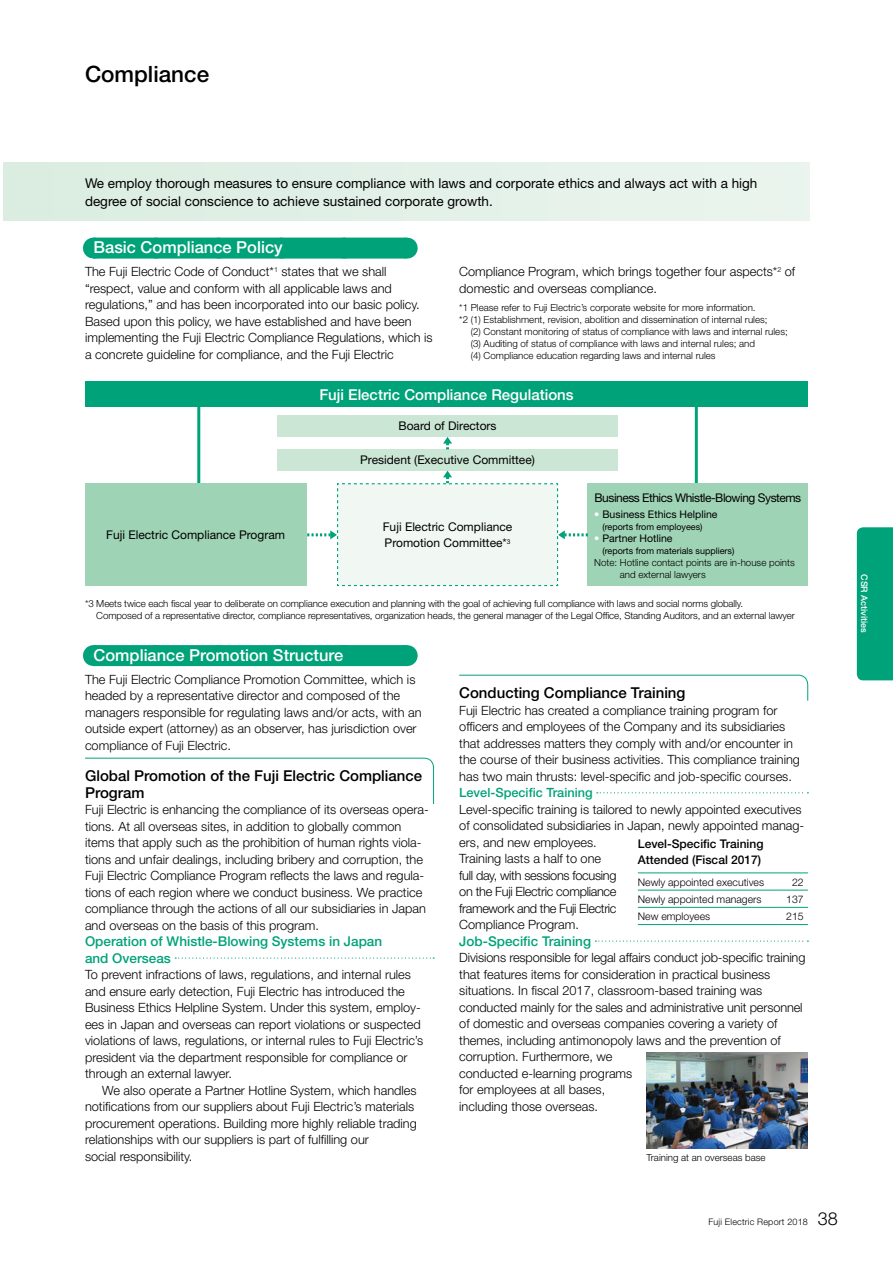
<style>
.page{position:relative;width:893px;height:1263px;background:#fff}
.page>*{position:absolute;margin:0;border:0;box-sizing:border-box;transform-origin:0 0}
.FE17J_タイトル{font:500 22.5px "Helvetica Neue LT Std";color:#000}
.FE18J_見出しgreen囲み_2談{font:500 16.5px "Helvetica Neue LT Std";color:#fff}
.FE18J_見出しgreen囲み_1段{font:500 16.5px "Helvetica Neue LT Std";color:#fff}
.FE16J_小見出し_10pt{font:500 15px/16.5px "Helvetica Neue LT Std";color:#000}
.t1{font:500 15px "Helvetica Neue LT Std";color:#fff}
.FE16J_リード{font:13.5px/18px "Helvetica Neue LT Std";color:#000}
.FE16J_小見出し9pt{font:500 13.5px/16.5px "Helvetica Neue LT Std";color:#00a279}
.FE16J_本文_9_15{font:300 12.75px/16.5px "Helvetica Neue LT Std";color:#000}
.FE16J_本文_9_15-2{font:500 12.75px "Helvetica Neue LT Std";color:#00a279}
.t2{font:12px/16.5px "Helvetica Neue LT Std";color:#000}
.FE16J_チャートタイトル{font:500 12px/16.5px "Helvetica Neue LT Std";color:#000}
.t3{font:12px "Helvetica Neue LT Std";letter-spacing:-.04em;color:#000}
._03-本文{font:300 10.5px "Helvetica Neue LT Std";color:#000}
.t4{font:10.5px "Helvetica Neue LT Std";color:#000}
.FE16J_脚注{font:300 9.75px/12px "Helvetica Neue LT Std";color:#000}
._04-キャプション{font:300 9.75px "Helvetica Neue LT Std";color:#000}
.t5{font:9px "Helvetica Neue LT Std";color:#000}
.t6{font:300 9px "Helvetica Neue LT Std";letter-spacing:.02em;color:#000}
.t7{font:500 9px "Helvetica Neue LT Std";color:#fff}
.s1{color:#fff}
.s2{font-size:18px}
</style>
<div class="page">
<hr style="left:197px;top:404px;width:3px;height:87px;background:#00a279">
<hr style="left:695px;top:404px;width:3px;height:87px;background:#00a279">
<div style="left:93px;top:645px;width:313px;height:21px;background:#00a279"></div>
<svg style="left:158px;top:645px;width:217px;height:1px"></svg>
<svg style="left:406px;top:645px;width:1px;height:21px"></svg>
<svg style="left:175px;top:957px;width:259px;height:2px"></svg>
<svg style="left:85px;top:758px;width:349px;height:46px"></svg>
<svg style="left:597px;top:792px;width:211px;height:1px"></svg>
<svg style="left:595px;top:940px;width:213px;height:2px"></svg>
<svg style="left:459px;top:675px;width:349px;height:26px"></svg>
<img style="left:646px;top:1052px;width:162px;height:96px">
<div style="left:85px;top:381px;width:723px;height:26px;background:#00a279"></div>
<div style="left:85px;top:483px;width:221px;height:103px;background:#9fd3b5"></div>
<div style="left:588px;top:483px;width:220px;height:103px;background:#9fd3b5"></div>
<div style="left:277px;top:415px;width:341px;height:22px;background:#cbe6d5"></div>
<div style="left:277px;top:449px;width:341px;height:22px;background:#cbe6d5"></div>
<svg style="left:443px;top:437px;width:9px;height:12px"></svg>
<svg style="left:307px;top:471px;width:281px;height:116px"></svg>
<div style="left:93px;top:238px;width:313px;height:21px;background:#00a279"></div>
<svg style="left:156px;top:258px;width:219px;height:1px"></svg>
<svg style="left:406px;top:238px;width:1px;height:21px"></svg>
<hr style="left:638px;top:873px;width:140px;height:1px;background:#00a279">
<hr style="left:778px;top:873px;width:30px;height:1px;background:#00a279">
<hr style="left:638px;top:890px;width:140px;height:1px;background:#00a279">
<hr style="left:778px;top:890px;width:30px;height:1px;background:#00a279">
<hr style="left:638px;top:907px;width:140px;height:1px;background:#00a279">
<hr style="left:778px;top:907px;width:30px;height:1px;background:#00a279">
<hr style="left:638px;top:924px;width:140px;height:1px;background:#00a279">
<hr style="left:778px;top:924px;width:30px;height:1px;background:#00a279">
<div style="left:0;top:162px;width:809px;height:59px;background:#e3f1e7"></div>
<div style="left:857px;top:527px;width:36px;height:153px;background:#00a279"></div>
<hr style="left:0;top:0;width:2px;height:1263px;background:#fff">
<p class="FE17J_タイトル" style="left:85px;top:61px;width:126px">Compliance</p>
<p class="FE16J_リード" style="left:85px;top:174px;width:674px">We employ thorough measures to ensure compliance with laws and corporate ethics and always act with a high degree of social conscience to achieve sustained corporate growth.</p>
<p class="FE18J_見出しgreen囲み_1段" style="left:94px;top:238px;width:191px">Basic Compliance Policy</p>
<p class="FE16J_本文_9_15" style="left:85px;top:263px;width:349px">The Fuji Electric Code of Conduct*<sup>1</sup> states that we shall “respect, value and conform with all applicable laws and regulations,” and has been incorporated into our basic policy.<br>Based upon this policy, we have established and have been implementing the Fuji Electric Compliance Regulations, which is a concrete guideline for compliance, and the Fuji Electric</p>
<p class="FE16J_本文_9_15" style="left:459px;top:263px;width:337px">Compliance Program, which brings together four aspects*<sup>2</sup> of domestic and overseas compliance.</p>
<p class="FE16J_脚注" style="left:459px;top:301px;width:298px">*1 Please refer to Fuji Electric’s corporate website for more information.</p>
<p class="FE16J_脚注" style="left:471px;top:313px;width:318px;text-indent:-12px">*2 (1) Establishment, revision, abolition and dissemination of internal rules;<br>(2) Constant monitoring of status of compliance with laws and internal rules; (3) Auditing of status of compliance with laws and internal rules; and<br>(4) Compliance education regarding laws and internal rules</p>
<p class="t1" style="left:319px;top:385px;width:256px">Fuji Electric Compliance Regulations</p>
<p class="t2" style="left:106px;top:526px;width:180px">Fuji Electric Compliance Program</p>
<p class="t2" style="left:399px;top:417px;width:100px">Board of Directors</p>
<p class="t2" style="left:360px;top:451px;width:176px">President (Executive Committee)</p>
<p class="t2" style="left:383px;top:518px;width:131px">Fuji Electric Compliance<br>Promotion Committee*<sup>3</sup></p>
<p class="t3" style="left:595px;top:490px;width:208px">Business Ethics Whistle-Blowing Systems</p>
<p class="t4" style="left:594px;top:508px;width:125px"><span class="s1">•</span> Business Ethics Helpline</p>
<p class="t5" style="left:602px;top:521px;width:102px">(reports from employees)</p>
<p class="t4" style="left:594px;top:532px;width:80px"><span class="s1">•</span> Partner Hotline</p>
<p class="t5" style="left:602px;top:545px;width:134px">(reports from materials suppliers)</p>
<p class="FE16J_脚注" style="left:620px;top:556px;width:176px;text-indent:-26px">Note: Hotline contact points are in-house points and external lawyers</p>
<p class="FE16J_脚注" style="left:96px;top:597px;width:700px;text-indent:-11px">*3 Meets twice each fiscal year to deliberate on compliance execution and planning with the goal of achieving full compliance with laws and social norms globally.<br>Composed of a representative director, compliance representatives, organization heads, the general manager of the Legal Office, Standing Auditors, and an external lawyer</p>
<p class="FE18J_見出しgreen囲み_2談" style="left:94px;top:645px;width:251px">Compliance Promotion Structure</p>
<p class="FE16J_本文_9_15" style="left:85px;top:671px;width:338px">The Fuji Electric Compliance Promotion Committee, which is headed by a representative director and composed of the managers responsible for regulating laws and/or acts, with an outside expert (attorney) as an observer, has jurisdiction over compliance of Fuji Electric.</p>
<p class="FE16J_小見出し_10pt" style="left:85px;top:767px;width:339px">Global Promotion of the Fuji Electric Compliance<br>Program</p>
<p class="FE16J_本文_9_15" style="left:85px;top:801px;width:345px">Fuji Electric is enhancing the compliance of its overseas opera&shy;tions. At all overseas sites, in addition to globally common items that apply such as the prohibition of human rights viola&shy;tions and unfair dealings, including bribery and corruption, the Fuji Electric Compliance Program reflects the laws and regula&shy;tions of each region where we conduct business. We practice compliance through the actions of all our subsidiaries in Japan and overseas on the basis of this program.</p>
<p class="FE16J_小見出し9pt" style="left:85px;top:933px;width:299px">Operation of Whistle-Blowing Systems in Japan and Overseas</p>
<p class="FE16J_本文_9_15" style="left:85px;top:966px;width:340px">To prevent infractions of laws, regulations, and internal rules and ensure early detection, Fuji Electric has introduced the Business Ethics Helpline System. Under this system, employ&shy;ees in Japan and overseas can report violations or suspected violations of laws, regulations, or internal rules to Fuji Electric’s president via the department responsible for compliance or through an external lawyer.</p>
<p class="FE16J_本文_9_15" style="left:85px;top:1081px;width:333px;text-indent:17px">We also operate a Partner Hotline System, which handles notifications from our suppliers about Fuji Electric’s materials procurement operations. Building more highly reliable trading relationships with our suppliers is part of fulfilling our<br>social responsibility.</p>
<p class="FE16J_小見出し_10pt" style="left:459px;top:684px;width:228px">Conducting Compliance Training</p>
<p class="FE16J_本文_9_15" style="left:459px;top:701px;width:342px">Fuji Electric has created a compliance training program for officers and employees of the Company and its subsidiaries that addresses matters they comply with and/or encounter in the course of their business activities. This compliance training has two main thrusts: level-specific and job-specific courses.</p>
<p class="FE16J_本文_9_15-2" style="left:459px;top:785px;width:135px">Level-Specific Training</p>
<p class="FE16J_本文_9_15" style="left:459px;top:800px;width:347px">Level-specific training is tailored to newly appointed executives of consolidated subsidiaries in Japan, newly appointed manag&shy;ers, and new employees.<br>Training lasts a half to one<br>full day, with sessions focusing<br>on the Fuji Electric compliance<br>framework and the Fuji Electric<br>Compliance Program.</p>
<p class="FE16J_小見出し9pt" style="left:459px;top:932px;width:133px">Job-Specific Training</p>
<p class="FE16J_本文_9_15" style="left:459px;top:949px;width:348px">Divisions responsible for legal affairs conduct job-specific training that features items for consideration in practical business situations. In fiscal 2017, classroom-based training was conducted mainly for the sales and administrative unit personnel of domestic and overseas companies covering a variety of themes, including antimonopoly laws and the prevention of corruption. Furthermore, we<br>conducted e-learning programs<br>for employees at all bases,<br>including those overseas.</p>
<p class="FE16J_チャートタイトル" style="left:638px;top:835px;width:127px">Level-Specific Training<br>Attended (Fiscal 2017)</p>
<p class="_03-本文" style="left:638px;top:876px;width:128px">Newly appointed executives</p>
<p class="_03-本文" style="left:792px;top:876px;width:13px">22</p>
<p class="_03-本文" style="left:638px;top:893px;width:125px">Newly appointed managers</p>
<p class="_03-本文" style="left:786px;top:893px;width:19px">137</p>
<p class="_03-本文" style="left:638px;top:910px;width:74px">New employees</p>
<p class="_03-本文" style="left:786px;top:910px;width:19px">215</p>
<p class="_04-キャプション" style="left:646px;top:1151px;width:121px">Training at an overseas base</p>
<p class="t6" style="left:709px;top:1216px;width:131px">Fuji Electric Report 2018 <span class="s2">38</span></p>
<p class="t7" style="left:870px;top:574px;width:61px;rotate:90deg">CSR Activities</p>
</div>
